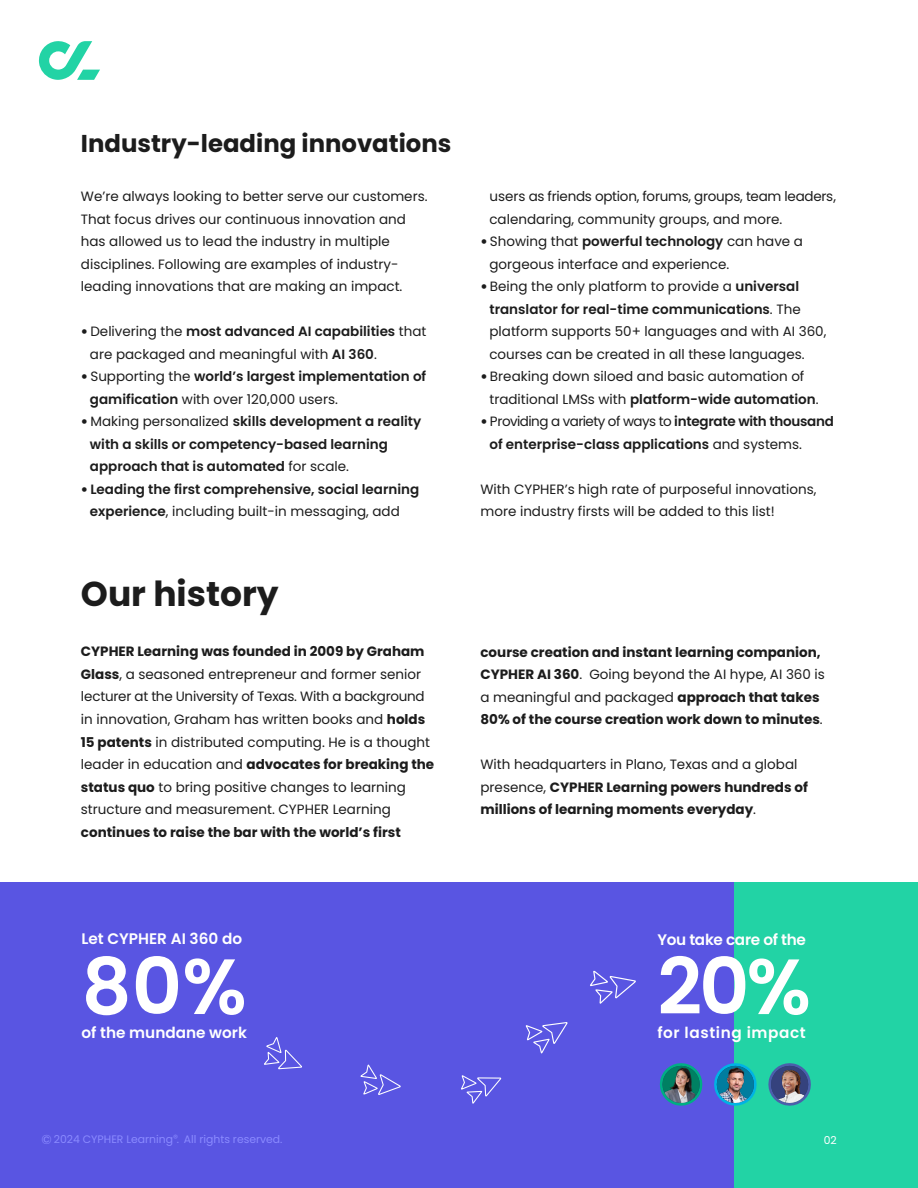
<style>
.page{position:relative;width:918px;height:1188px;background:#fff}
.page>*{position:absolute;margin:0;border:0;box-sizing:border-box;transform-origin:0 0}
.t1{font:600 78.15px "Poppins";color:#fff}
.t2{font:700 34.5px "Poppins";color:#1c1c1c}
.t3{font:700 24.3px "Poppins";color:#1c1c1c}
.t4{font:600 15.3px "Poppins";color:#fff}
.t5{font:600 15.3px "Poppins";letter-spacing:-.02em;color:#fff}
.t6{font:600 15.3px "Poppins";letter-spacing:.04em;color:#fff}
.t7{font:13.5px/22.5px "Poppins";color:#1c1c1c}
.t8{font:600 13.5px/22.5px "Poppins";color:#1c1c1c}
.t9{font:700 13.5px/22.5px "Poppins";color:#1c1c1c}
.t10{font:10.8px "Poppins";color:#8a8aff}
.t11{font:10.8px "Poppins";color:#fff}
.s1{font-weight:900}
.s2{font-weight:600}
.s3{font-weight:400}
.s4{font-weight:700}
.s5{font-size:13.05px}
.s6{font-family:"Koz Go Pr 6 N"}
</style>
<div class="page">
<div style="left:0;top:882px;width:734px;height:306px;background:#5955e2"></div>
<div style="left:734px;top:882px;width:184px;height:306px;background:#22d3a5"></div>
<svg style="left:39px;top:41px;width:61px;height:39px"></svg>
<svg style="left:659px;top:1063px;width:44px;height:43px"></svg>
<img style="left:660px;top:1067px;width:42px;height:38px">
<svg style="left:714px;top:1063px;width:43px;height:43px"></svg>
<img style="left:715px;top:1066px;width:41px;height:39px">
<svg style="left:768px;top:1063px;width:43px;height:43px"></svg>
<img style="left:769px;top:1069px;width:41px;height:36px">
<svg style="left:525px;top:1022px;width:43px;height:32px"></svg>
<svg style="left:461px;top:1075px;width:41px;height:29px"></svg>
<svg style="left:360px;top:1064px;width:41px;height:31px"></svg>
<svg style="left:264px;top:1037px;width:38px;height:33px"></svg>
<svg style="left:590px;top:971px;width:46px;height:33px"></svg>
<h3 class="t3" style="left:81px;top:129px;width:372px">Industry-leading innovations</h3>
<p class="t7" style="left:81px;top:185px;width:348px">We’re always looking to better serve our customers.<br>That focus drives our continuous innovation and has allowed us to lead the industry in multiple disciplines. Following are examples of industry&shy;leading innovations that are making an impact.</p>
<p class="t7" style="left:90px;top:320px;width:338px;text-indent:-9px"><span class="s1">•</span> Delivering the <span class="s2">most advanced AI capabilities</span> that are packaged and meaningful with <span class="s2">AI 360</span>.</p>
<p class="t8" style="left:90px;top:365px;width:338px;text-indent:-9px"><span class="s1">•</span> <span class="s3">Supporting the</span> world’s largest implementation of gamification <span class="s3">with over 120,000 users.</span></p>
<p class="t8" style="left:90px;top:410px;width:333px;text-indent:-9px"><span class="s1">•</span> <span class="s3">Making personalized</span> skills development a reality with a skills or competency-based learning approach that is automated <span class="s3">for scale.</span></p>
<p class="t8" style="left:90px;top:478px;width:331px;text-indent:-9px"><span class="s1">•</span> Leading the first comprehensive, social learning experience<span class="s3">, including built-in messaging, add</span></p>
<h2 class="t2" style="left:81px;top:574px;width:199px">Our history</h2>
<p class="t7" style="left:81px;top:641px;width:355px"><span class="s4">CYPHER Learning was founded in 2009 by Graham Glass</span>, a seasoned entrepreneur and former senior lecturer at the University of Texas. With a background in innovation, Graham has written books and <span class="s4">holds 15 patents</span> in distributed computing. He is a thought leader in education and <span class="s4">advocates for breaking the status quo</span> to bring positive changes to learning structure and measurement. CYPHER Learning</p>
<p class="t9" style="left:81px;top:821px;width:321px">continues to raise the bar with the world’s first</p>
<p class="t7" style="left:489px;top:185px;width:348px">users as friends option, forums, groups, team leaders, calendaring, community groups, and more.</p>
<p class="t7" style="left:489px;top:230px;width:315px;text-indent:-9px"><span class="s1">•</span> Showing that <span class="s2">powerful technology</span> can have a gorgeous interface and experience.</p>
<p class="t7" style="left:489px;top:275px;width:338px;text-indent:-9px"><span class="s1">•</span> Being the only platform to provide a <span class="s2">universal translator for real-time communications</span>. The platform supports 50+ languages and with AI 360, courses can be created in all these languages.</p>
<p class="t7" style="left:489px;top:365px;width:331px;text-indent:-9px"><span class="s1">•</span> Breaking down siloed and basic automation of traditional LMSs with <span class="s2">platform-wide automation</span>.</p>
<p class="t8" style="left:489px;top:410px;width:346px;text-indent:-9px"><span class="s1">•</span> <span class="s3">Providing a variety of ways to</span> integrate with thousand of enterprise-class applications <span class="s3">and systems.</span></p>
<p class="t7" style="left:480px;top:478px;width:338px">With CYPHER’s high rate of purposeful innovations, more industry firsts will be added to this list!</p>
<p class="t9" style="left:480px;top:641px;width:346px">course creation and instant learning companion, CYPHER AI 360<span class="s3">. Going beyond the AI hype, AI 360 is a meaningful and packaged</span> approach that takes 80% of the course creation work down to minutes<span class="s3">.</span></p>
<p class="t9" style="left:480px;top:753px;width:329px"><span class="s3">With headquarters in Plano, Texas and a global presence,</span> CYPHER Learning powers hundreds of millions of learning moments everyday<span class="s3">.</span></p>
<p class="t4" style="left:82px;top:930px;width:162px">Let CYPHER AI 360 do</p>
<h1 class="t1" style="left:82px;top:941px;width:167px">80%</h1>
<p class="t4" style="left:82px;top:1024px;width:167px">of the mundane work</p>
<p class="t5" style="left:657px;top:930px;width:150px">You take care of the</p>
<h1 class="t1" style="left:657px;top:941px;width:155px">20%</h1>
<p class="t6" style="left:657px;top:1024px;width:150px">for lasting impact</p>
<p class="t10" style="left:42px;top:1133px;width:243px"><span class="s5">©</span> 2024 CYPHER Learning<span class="s6">®</span>. All rights reserved.</p>
<p class="t11" style="left:824px;top:1134px;width:15px">02</p>
</div>
